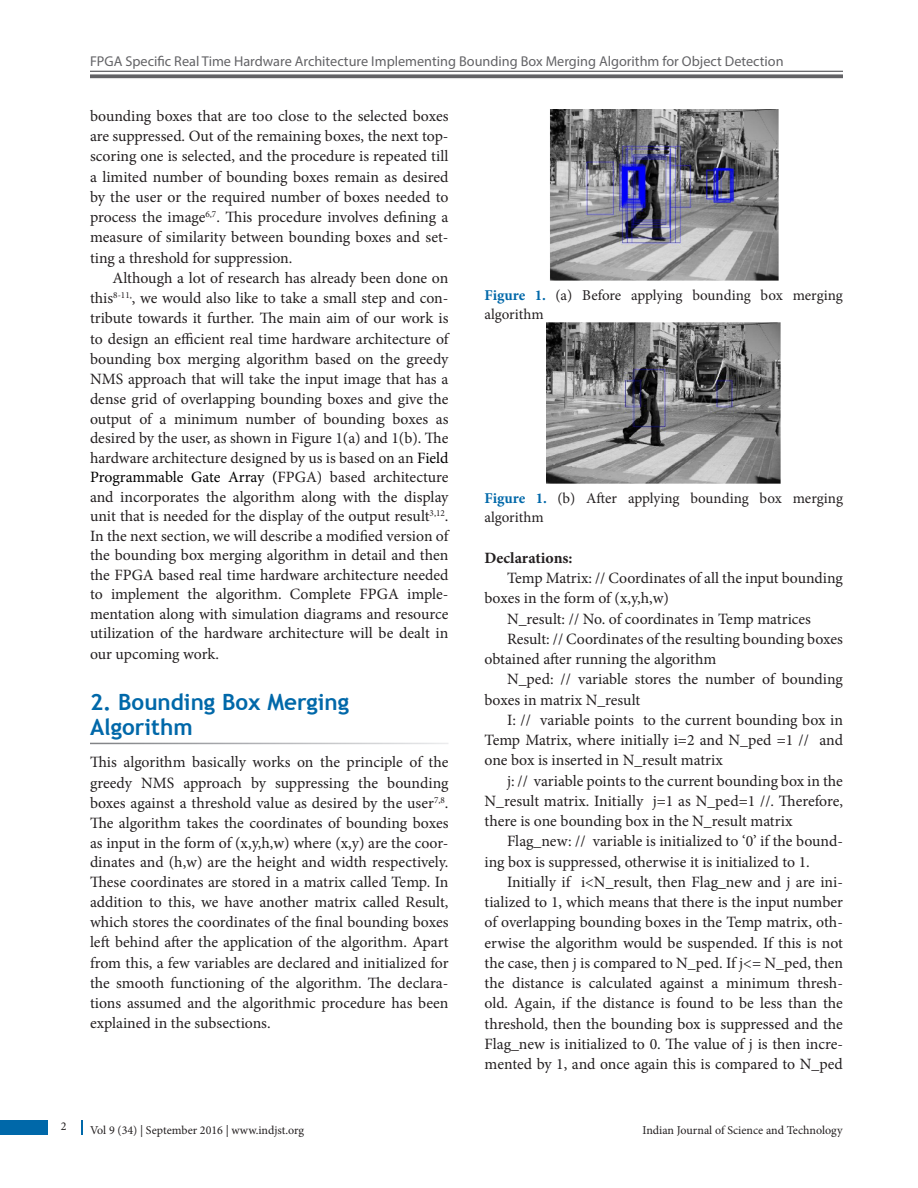
<style>
.page{position:relative;width:918px;height:1188px;background:#fff}
.page>*{position:absolute;margin:0;border:0;box-sizing:border-box;transform-origin:0 0}
.t1{font:700 22.5px/25.5px "Trebuchet MS";color:#0068a9}
.Text_Ind{font:15.75px/19.8px "Minion Pro";color:#231f20;text-align:justify}
.Text{font:15.75px/20.1px "Minion Pro";color:#231f20;text-align:justify}
.Text-2{font:700 15.75px "Minion Pro";color:#231f20}
.Fig_cap{font:15px/19.5px "Minion Pro";letter-spacing:-.005em;color:#231f20}
.t2{font:14.25px "Myriad Pro";color:#636366}
.Text-3{font:12px "Minion Pro";color:#231f20}
.s1{color:#000}
.s2{font-weight:700;color:#0068a9}
</style>
<div class="page">
<div style="left:0;top:1120px;width:47px;height:15px;background:#0068a9"></div>
<svg style="left:81px;top:1120px;width:1px;height:15px"></svg>
<hr style="left:90px;top:71px;width:753px;height:1px;background:#636366">
<svg style="left:90px;top:74px;width:753px;height:4px;background:#737376"></svg>
<img style="left:550px;top:110px;width:228px;height:170px">
<img style="left:547px;top:322px;width:234px;height:161px">
<p class="Text-3" style="left:61px;top:1118px;width:7px">2</p>
<p class="t2" style="left:90px;top:53px;width:695px">FPGA Specific Real Time Hardware Architecture Implementing Bounding Box Merging Algorithm for Object Detection</p>
<p class="Text" style="left:90px;top:106px;width:360px">bounding boxes that are too close to the selected boxes are suppressed. Out of the remaining boxes, the next top&shy;scoring one is selected, and the procedure is repeated till a limited number of bounding boxes remain as desired by the user or the required number of boxes needed to process the image<sup>6,7</sup>. This procedure involves defining a measure of similarity between bounding boxes and set&shy;ting a threshold for suppression.</p>
<p class="Text_Ind" style="left:90px;top:268px;width:360px;text-indent:22px">Although a lot of research has already been done on this<sup>8-11,</sup>, we would also like to take a small step and con&shy;tribute towards it further. The main aim of our work is to design an efficient real time hardware architecture of bounding box merging algorithm based on the greedy NMS approach that will take the input image that has a dense grid of overlapping bounding boxes and give the output of a minimum number of bounding boxes as desired by the user, as shown in Figure 1(a) and 1(b). The hardware architecture designed by us is based on an <span class="s1">Field Programmable Gate Array (</span>FPGA) based architecture and incorporates the algorithm along with the display unit that is needed for the display of the output result<sup>3,12</sup>.<br>In the next section, we will describe a modified version of the bounding box merging algorithm in detail and then the FPGA based real time hardware architecture needed to implement the algorithm. Complete FPGA imple&shy;mentation along with simulation diagrams and resource utilization of the hardware architecture will be dealt in our upcoming work.</p>
<h1 class="t1" style="left:90px;top:689px;width:261px">2. Bounding Box Merging<br>Algorithm</h1>
<p class="Text" style="left:90px;top:752px;width:360px">This algorithm basically works on the principle of the greedy NMS approach by suppressing the bounding boxes against a threshold value as desired by the user<sup>7,8</sup>.<br>The algorithm takes the coordinates of bounding boxes as input in the form of (x,y,h,w) where (x,y) are the coor&shy;dinates and (h,w) are the height and width respectively.<br>These coordinates are stored in a matrix called Temp. In addition to this, we have another matrix called Result, which stores the coordinates of the final bounding boxes left behind after the application of the algorithm. Apart from this, a few variables are declared and initialized for the smooth functioning of the algorithm. The declara&shy;tions assumed and the algorithmic procedure has been explained in the subsections.</p>
<p class="Fig_cap" style="left:484px;top:285px;width:360px"><span class="s2">Figure 1.</span> (a) Before applying bounding box merging algorithm</p>
<p class="Fig_cap" style="left:484px;top:488px;width:360px"><span class="s2">Figure 1.</span> (b) After applying bounding box merging algorithm</p>
<p class="Text-2" style="left:484px;top:547px;width:90px">Declarations:</p>
<p class="Text_Ind" style="left:484px;top:568px;width:360px;line-height:20.2px;text-indent:22px">Temp Matrix: // Coordinates of all the input bounding boxes in the form of (x,y,h,w)</p>
<p class="Text_Ind" style="left:507px;top:609px;width:306px">N_result: // No. of coordinates in Temp matrices</p>
<p class="Text_Ind" style="left:484px;top:629px;width:360px;line-height:20.2px;text-indent:22px">Result: // Coordinates of the resulting bounding boxes obtained after running the algorithm</p>
<p class="Text_Ind" style="left:484px;top:669px;width:360px;line-height:20.2px;text-indent:22px">N_ped: // variable stores the number of bounding boxes in matrix N_result</p>
<p class="Text_Ind" style="left:484px;top:710px;width:360px;line-height:20.2px;text-indent:22px">I: // variable points to the current bounding box in Temp Matrix, where initially i=2 and N_ped =1 // and one box is inserted in N_result matrix</p>
<p class="Text_Ind" style="left:484px;top:770px;width:360px;line-height:20.2px;text-indent:22px">j: // variable points to the current bounding box in the N_result matrix. Initially j=1 as N_ped=1 //. Therefore, there is one bounding box in the N_result matrix</p>
<p class="Text_Ind" style="left:484px;top:831px;width:360px;line-height:20.2px;text-indent:22px">Flag_new: // variable is initialized to ‘0’ if the bound&shy;ing box is suppressed, otherwise it is initialized to 1.</p>
<p class="Text_Ind" style="left:484px;top:872px;width:360px;line-height:20.2px;text-indent:22px">Initially if i&lt;N_result, then Flag_new and j are ini&shy;tialized to 1, which means that there is the input number of overlapping bounding boxes in the Temp matrix, oth&shy;erwise the algorithm would be suspended. If this is not the case, then j is compared to N_ped. If j&lt;= N_ped, then the distance is calculated against a minimum thresh&shy;old. Again, if the distance is found to be less than the threshold, then the bounding box is suppressed and the Flag_new is initialized to 0. The value of j is then incre&shy;mented by 1, and once again this is compared to N_ped</p>
<p class="Text-3" style="left:90px;top:1123px;width:216px">Vol 9 (34) | September 2016 | www.indjst.org</p>
<p class="Text-3" style="left:642px;top:1123px;width:202px">Indian Journal of Science and Technology</p>
</div>
